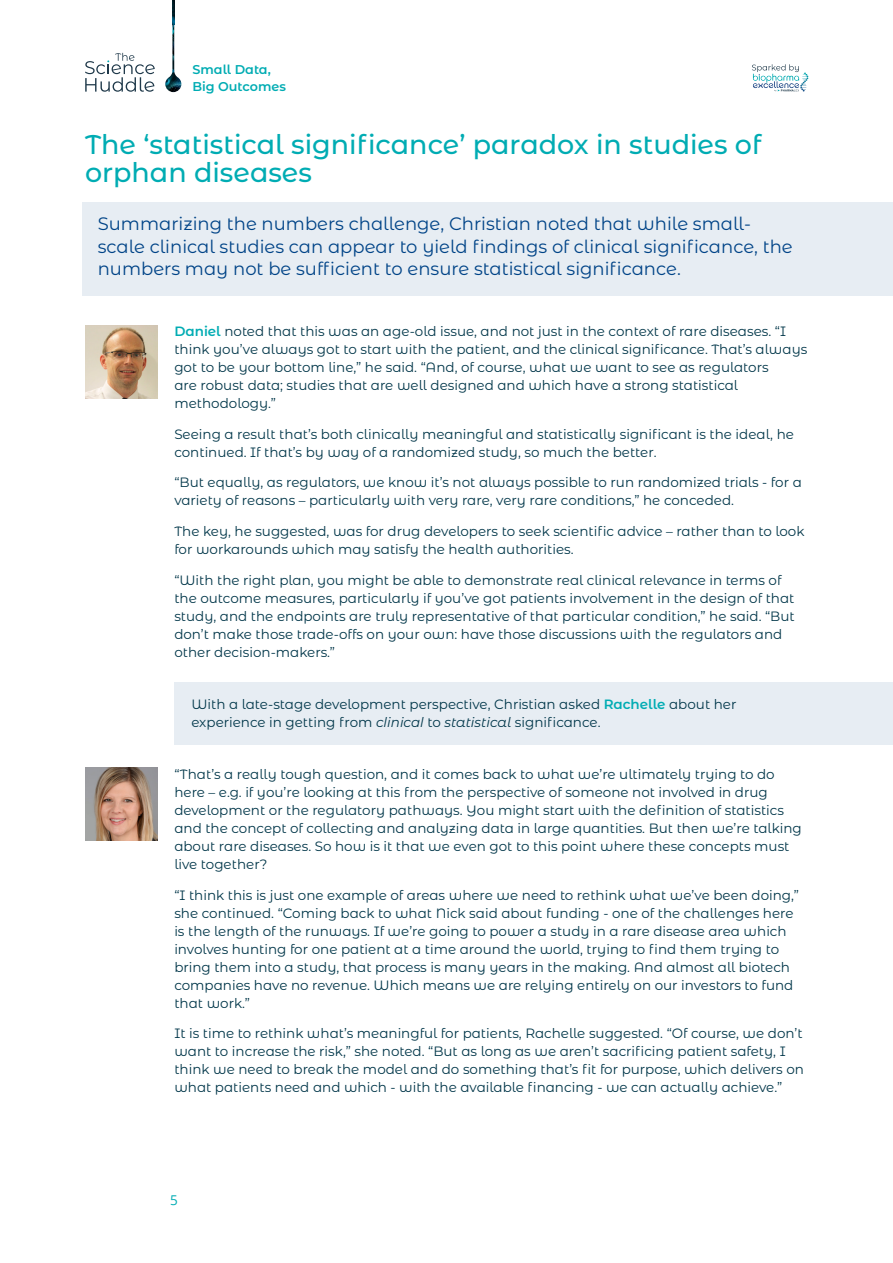
<style>
.page{position:relative;width:893px;height:1263px;background:#fff}
.page>*{position:absolute;margin:0;border:0;box-sizing:border-box;transform-origin:0 0}
.t1{font:500 27px/28.5px "Montserrat Alternates";color:#00acb3}
.t2{font:18px/22.5px "Montserrat Alternates";color:#004387}
.t3{font:13.5px/18px "Montserrat Alternates";color:#003649}
.t4{font:13.5px "Open Sans";color:#00acb3}
.t5{font:600 12.75px/16.5px "Montserrat Alternates";color:#00acb3}
.s1{font-weight:600;color:#00acb3}
.s2{font-family:"Montserrat";font-style:italic}
.s3{font-style:italic}
</style>
<div class="page">
<div style="left:82px;top:202px;width:811px;height:94px;background:#e7edf3"></div>
<div style="left:174px;top:682px;width:719px;height:63px;background:#e7edf3"></div>
<img style="left:85px;top:325px;width:73px;height:73px">
<img style="left:85px;top:767px;width:73px;height:73px">
<svg style="left:85px;top:53px;width:70px;height:39px"></svg>
<svg style="left:752px;top:64px;width:56px;height:28px"></svg>
<img style="left:165px;top:71px;width:16px;height:21px">
<img style="left:172px;top:24px;width:2px;height:47px">
<img style="left:172px;top:0;width:2px;height:24px">
<p class="t5" style="left:192px;top:61px;width:95px">Small Data,<br>Big Outcomes</p>
<h1 class="t1" style="left:85px;top:129px;width:678px">The ‘statistical significance’ paradox in studies of orphan diseases</h1>
<h2 class="t2" style="left:98px;top:212px;width:696px">Summarizing the numbers challenge, Christian noted that while small&shy;scale clinical studies can appear to yield findings of clinical significance, the numbers may not be sufficient to ensure statistical significance.</h2>
<p class="t3" style="left:174px;top:321px;width:634px"><span class="s1">Daniel</span> noted that this was an age-old issue, and not just in the context of rare diseases. “I think you’ve always got to start with the patient, and the clinical significance. That’s always got to be your bottom line,” he said. “And, of course, what we want to see as regulators<br>are robust data; studies that are well designed and which have a strong statistical methodology.”</p>
<p class="t3" style="left:174px;top:424px;width:621px">Seeing a result that’s both clinically meaningful and statistically significant is the ideal, he continued. If that’s by way of a randomized study, so much the better.</p>
<p class="t3" style="left:174px;top:473px;width:629px">“But equally, as regulators, we know it’s not always possible to run randomized trials - for a variety of reasons – particularly with very rare, very rare conditions,” he conceded.</p>
<p class="t3" style="left:174px;top:522px;width:632px">The key, he suggested, was for drug developers to seek scientific advice – rather than to look for workarounds which may satisfy the health authorities.</p>
<p class="t3" style="left:174px;top:570px;width:622px">“With the right plan, you might be able to demonstrate real clinical relevance in terms of the outcome measures, particularly if you’ve got patients involvement in the design of that study, and the endpoints are truly representative of that particular condition,” he said. “But don’t make those trade-offs on your own: have those discussions with the regulators and other decision-makers.”</p>
<p class="t3" style="left:191px;top:694px;width:547px">With a late-stage development perspective, Christian asked <span class="s1">Rachelle</span> about her experience in getting from <span class="s2">clinical</span> to <span class="s3">statistical</span> significance.</p>
<p class="t3" style="left:174px;top:764px;width:629px">“That’s a really tough question, and it comes back to what we’re ultimately trying to do here – e.g. if you’re looking at this from the perspective of someone not involved in drug development or the regulatory pathways. You might start with the definition of statistics and the concept of collecting and analyzing data in large quantities. But then we’re talking about rare diseases. So how is it that we even got to this point where these concepts must live together?</p>
<p class="t3" style="left:174px;top:885px;width:626px">“I think this is just one example of areas where we need to rethink what we’ve been doing,” she continued. “Coming back to what Nick said about funding - one of the challenges here is the length of the runways. If we’re going to power a study in a rare disease area which involves hunting for one patient at a time around the world, trying to find them trying to bring them into a study, that process is many years in the making. And almost all biotech companies have no revenue. Which means we are relying entirely on our investors to fund that work.”</p>
<p class="t3" style="left:174px;top:1024px;width:631px">It is time to rethink what’s meaningful for patients, Rachelle suggested. “Of course, we don’t want to increase the risk,” she noted. “But as long as we aren’t sacrificing patient safety, I think we need to break the model and do something that’s fit for purpose, which delivers on what patients need and which - with the available financing - we can actually achieve.”</p>
<p class="t4" style="left:170px;top:1191px;width:9px">5</p>
</div>
